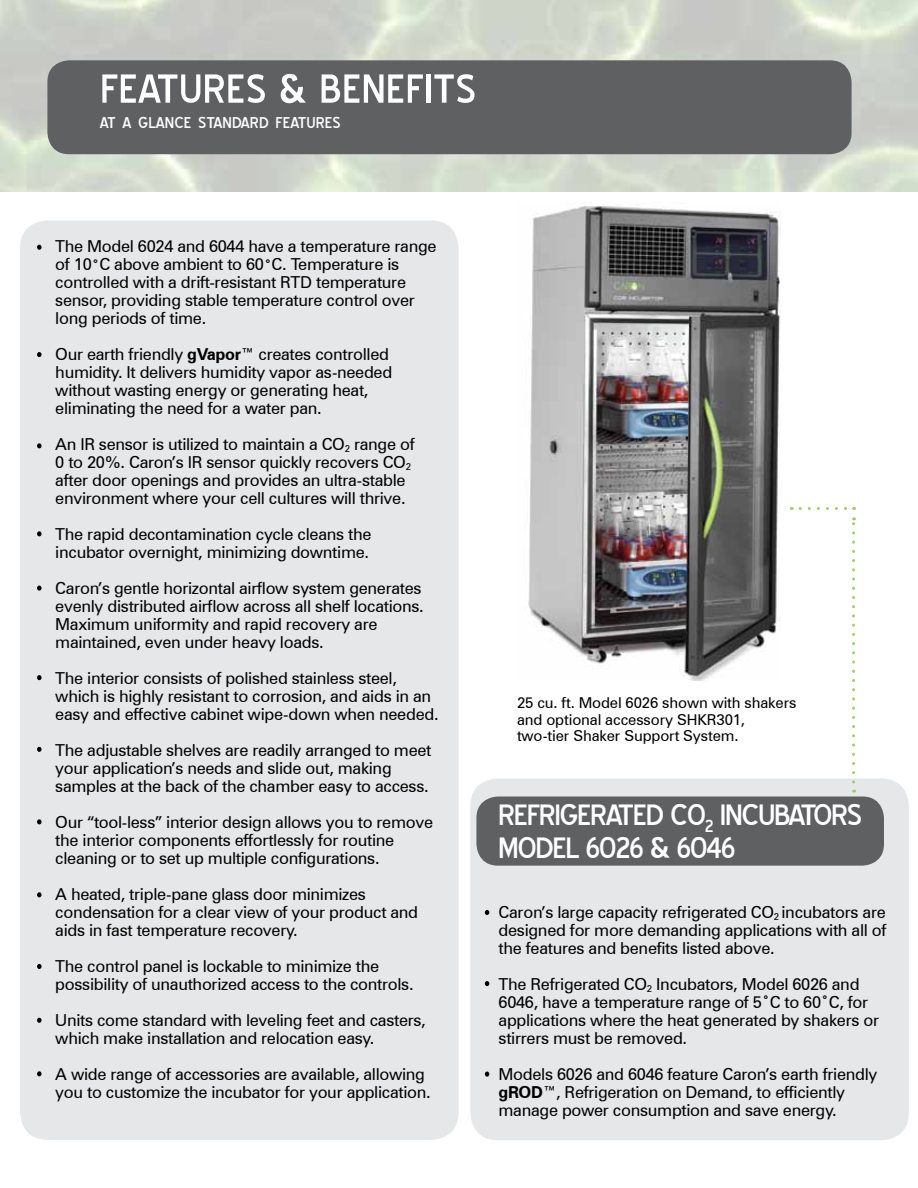
<style>
.page{position:relative;width:918px;height:1188px;background:#fff}
.page>*{position:absolute;margin:0;border:0;box-sizing:border-box;transform-origin:0 0}
.t1{font:51px "Blue Highway";color:#fff}
.t2{font:37.5px/33px "Blue Highway";letter-spacing:-.04em;color:#fff}
.t3{font:19.95px "Blue Highway";color:#fff}
.t4{font:16.5px/18px "Zurich BT";letter-spacing:-.02em;color:#000}
.t5{font:15px/16.5px "Zurich BT";letter-spacing:-.01em;color:#000}
.s1{font-weight:700}
</style>
<div class="page">
<div style="left:470px;top:778px;width:439px;height:362px;background:#e6e7e8;border-radius:27px"></div>
<img style="left:0;top:0;width:918px;height:192px">
<div style="left:47px;top:60px;width:805px;height:94px;background:#5f6062;border-radius:22px"></div>
<div style="left:20px;top:220px;width:439px;height:920px;background:#e6e7e8;border-radius:27px"></div>
<div style="left:476px;top:796px;width:408px;height:70px;background:#5f6062;border-radius:22px"></div>
<svg style="left:37px;top:245px;width:5px;height:5px"></svg>
<svg style="left:37px;top:352px;width:5px;height:5px"></svg>
<svg style="left:37px;top:443px;width:5px;height:5px"></svg>
<svg style="left:37px;top:586px;width:5px;height:5px"></svg>
<svg style="left:37px;top:675px;width:5px;height:5px"></svg>
<svg style="left:485px;top:910px;width:4px;height:5px"></svg>
<svg style="left:485px;top:981px;width:4px;height:5px"></svg>
<svg style="left:485px;top:1072px;width:4px;height:5px"></svg>
<svg style="left:37px;top:747px;width:5px;height:5px"></svg>
<svg style="left:37px;top:819px;width:5px;height:5px"></svg>
<svg style="left:37px;top:892px;width:5px;height:5px"></svg>
<svg style="left:37px;top:964px;width:5px;height:5px"></svg>
<svg style="left:37px;top:1018px;width:5px;height:5px"></svg>
<svg style="left:37px;top:1071px;width:5px;height:5px"></svg>
<img style="left:528px;top:206px;width:253px;height:475px">
<svg style="left:800px;top:507px;width:55px;height:3px"></svg>
<svg style="left:852px;top:517px;width:3px;height:265px"></svg>
<svg style="left:37px;top:531px;width:5px;height:5px"></svg>
<h1 class="t1" style="left:100px;top:67px;width:378px">Features &amp; Benefits</h1>
<p class="t3" style="left:100px;top:114px;width:242px">at a glance standard features</p>
<p class="t4" style="left:55px;top:237px;width:383px">The Model 6024 and 6044 have a temperature range of 10˚C above ambient to 60˚C. Temperature is controlled with a drift-resistant RTD temperature sensor, providing stable temperature control over long periods of time.</p>
<p class="t4" style="left:55px;top:345px;width:339px">Our earth friendly <span class="s1">gVapor</span>™ creates controlled humidity. It delivers humidity vapor as-needed without wasting energy or generating heat, eliminating the need for a water pan.</p>
<p class="t4" style="left:55px;top:435px;width:361px">An IR sensor is utilized to maintain a CO<sub>2</sub> range of 0 to 20%. Caron’s IR sensor quickly recovers CO<sub>2 </sub>after door openings and provides an ultra-stable environment where your cell cultures will thrive.</p>
<p class="t4" style="left:55px;top:525px;width:318px">The rapid decontamination cycle cleans the incubator overnight, minimizing downtime.</p>
<p class="t4" style="left:55px;top:579px;width:370px">Caron’s gentle horizontal airflow system generates evenly distributed airflow across all shelf locations.<br>Maximum uniformity and rapid recovery are maintained, even under heavy loads.</p>
<p class="t4" style="left:55px;top:669px;width:385px">The interior consists of polished stainless steel, which is highly resistant to corrosion, and aids in an easy and effective cabinet wipe-down when needed.</p>
<p class="t4" style="left:55px;top:741px;width:378px">The adjustable shelves are readily arranged to meet your application’s needs and slide out, making samples at the back of the chamber easy to access.</p>
<p class="t4" style="left:55px;top:813px;width:379px">Our “tool-less” interior design allows you to remove the interior components effortlessly for routine cleaning or to set up multiple configurations.</p>
<p class="t4" style="left:55px;top:885px;width:364px">A heated, triple-pane glass door minimizes condensation for a clear view of your product and aids in fast temperature recovery.</p>
<p class="t4" style="left:55px;top:957px;width:360px">The control panel is lockable to minimize the possibility of unauthorized access to the controls.</p>
<p class="t4" style="left:55px;top:1011px;width:372px">Units come standard with leveling feet and casters, which make installation and relocation easy.</p>
<p class="t4" style="left:55px;top:1065px;width:377px">A wide range of accessories are available, allowing you to customize the incubator for your application.</p>
<p class="t5" style="left:517px;top:694px;width:281px">25 cu. ft. Model 6026 shown with shakers and optional accessory SHKR301, two-tier Shaker Support System.</p>
<h2 class="t2" style="left:498px;top:799px;width:366px">Refrigerated CO<sub>2</sub> Incubators<br>Model 6026 &amp; 6046</h2>
<p class="t4" style="left:499px;top:903px;width:389px;text-align:justify">Caron’s large capacity refrigerated CO<sub>2</sub> incubators are designed for more demanding applications with all of the features and benefits listed above.</p>
<p class="t4" style="left:499px;top:975px;width:382px">The Refrigerated CO<sub>2</sub> Incubators, Model 6026 and 6046, have a temperature range of 5˚C to 60˚C, for applications where the heat generated by shakers or stirrers must be removed.</p>
<p class="t4" style="left:499px;top:1065px;width:380px">Models 6026 and 6046 feature Caron’s earth friendly <span class="s1">gROD</span>™, Refrigeration on Demand, to efficiently manage power consumption and save energy.</p>
</div>
